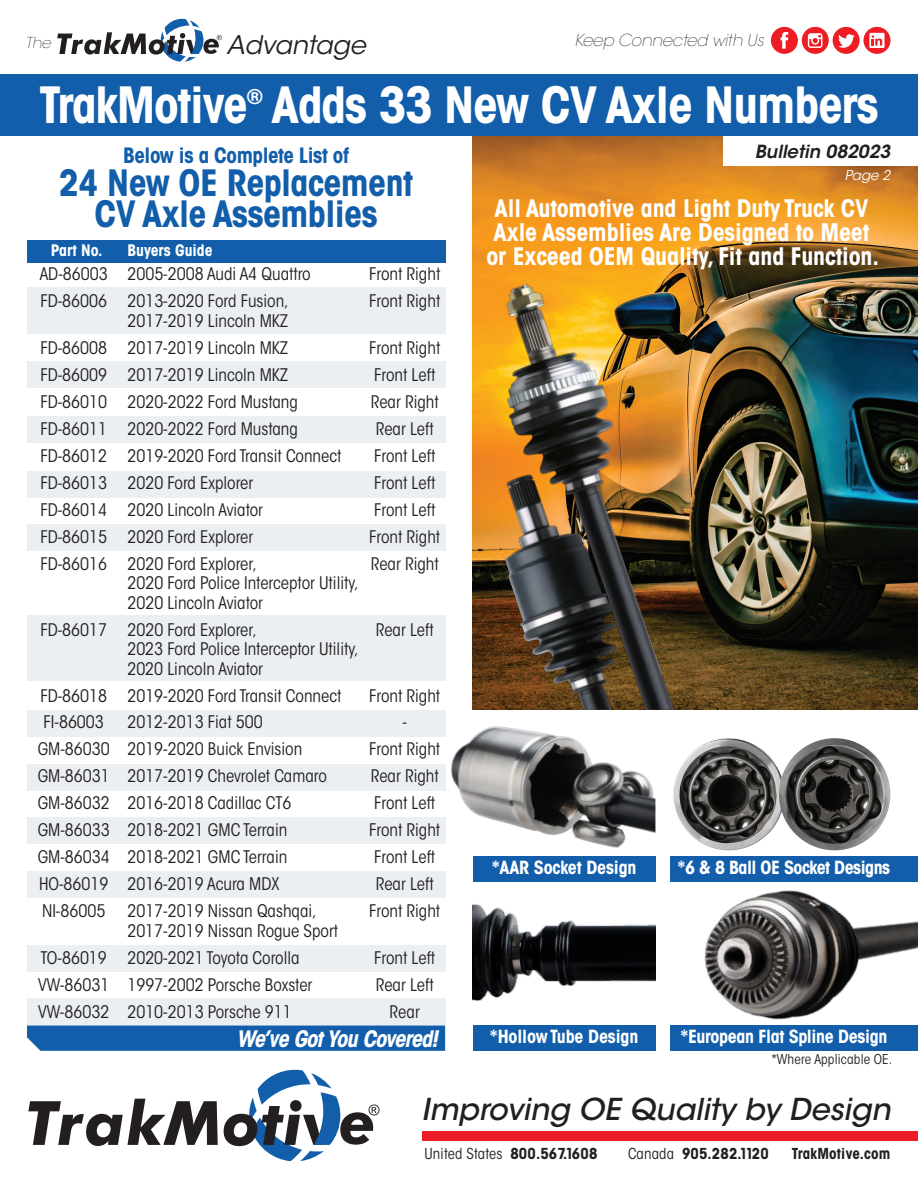
<style>
.page{position:relative;width:918px;height:1188px;background:#fff}
.page>*{position:absolute;margin:0;border:0;box-sizing:border-box;transform-origin:0 0}
.t1{font:700 condensed 49.5px "ITC Avant Garde Std";letter-spacing:-.025em;color:#fff}
.t2{font:700 condensed 36px/31.5px "ITC Avant Garde Std";letter-spacing:-.015em;color:#125eaa;text-align:center}
.t3{font:italic 500 30px "ITC Avant Garde Std";color:#231f20}
.t4{font:italic 25.5px "ITC Avant Garde Std";color:#231f20}
.t5{font:700 condensed 24px/24px "ITC Avant Garde Std";letter-spacing:-.005em;color:#fff;text-align:center}
.t6{font:italic 700 condensed 22.5px "ITC Avant Garde Std";letter-spacing:-.04em;color:#fff}
.t7{font:700 condensed 21px "ITC Avant Garde Std";letter-spacing:-.02em;color:#125eaa}
.t8{font:700 condensed 20.1px "ITC Avant Garde Std";color:#fff}
.t9{font:700 condensed 18px "ITC Avant Garde Std";letter-spacing:-.02em;color:#fff}
.t10{font:italic 600 18px "ITC Avant Garde Std";color:#231f20}
.t11{font:condensed 17.25px/27px "ITC Avant Garde Std";color:#231f20}
.t12{font:italic 200 16.5px "ITC Avant Garde Std";letter-spacing:-.01em;color:#231f20}
.t13{font:700 condensed 15.75px "ITC Avant Garde Std";color:#fff}
.t14{font:700 condensed 15px "ITC Avant Garde Std";letter-spacing:.015em;color:#231f20}
.t15{font:condensed 15px "ITC Avant Garde Std";letter-spacing:.015em;color:#231f20}
.t16{font:italic 200 15px "ITC Avant Garde Std";color:#231f20}
.t17{font:condensed 13.5px "ITC Avant Garde Std";letter-spacing:.015em;color:#231f20}
.t18{font:italic 13.5px "ITC Avant Garde Std";color:#fff}
.s1{font-weight:700}
.s2{font-weight:400}
</style>
<div class="page">
<img style="left:473px;top:136px;width:445px;height:574px">
<img style="left:473px;top:254px;width:257px;height:456px">
<img style="left:473px;top:447px;width:189px;height:263px">
<div style="left:0;top:74px;width:918px;height:62px;background:#125eaa"></div>
<svg style="left:57px;top:19px;width:165px;height:43px"></svg>
<svg style="left:771px;top:27px;width:120px;height:27px"></svg>
<div style="left:423px;top:1132px;width:495px;height:9px;background:#ee1d23"></div>
<svg style="left:28px;top:1099px;width:190px;height:47px"></svg>
<svg style="left:224px;top:1070px;width:156px;height:91px"></svg>
<svg style="left:27px;top:1025px;width:418px;height:26px;background:#1a63ac"></svg>
<div style="left:27px;top:240px;width:418px;height:23px;background:#125eaa"></div>
<div style="left:27px;top:361px;width:418px;height:27px;background:#ebeff2"></div>
<div style="left:27px;top:416px;width:418px;height:27px;background:#ebeff2"></div>
<div style="left:27px;top:471px;width:418px;height:26px;background:#ebeff2"></div>
<div style="left:27px;top:524px;width:418px;height:27px;background:#ebeff2"></div>
<div style="left:27px;top:710px;width:418px;height:26px;background:#ebeff2"></div>
<div style="left:27px;top:764px;width:418px;height:27px;background:#ebeff2"></div>
<div style="left:27px;top:818px;width:418px;height:26px;background:#ebeff2"></div>
<div style="left:27px;top:945px;width:418px;height:27px;background:#ebeff2"></div>
<div style="left:27px;top:999px;width:418px;height:26px;background:#ebeff2"></div>
<div style="left:27px;top:871px;width:418px;height:26px;background:#ebeff2"></div>
<div style="left:27px;top:287px;width:418px;height:46px;background:#ebeff2"></div>
<div style="left:27px;top:615px;width:418px;height:66px;background:#ebeff2"></div>
<div style="left:670px;top:856px;width:248px;height:25px;background:#125eaa"></div>
<div style="left:670px;top:1025px;width:248px;height:26px;background:#125eaa"></div>
<img style="left:673px;top:738px;width:112px;height:112px;border-radius:56px">
<img style="left:779px;top:738px;width:111px;height:112px;border-radius:56px">
<div style="left:473px;top:856px;width:182px;height:25px;background:#125eaa"></div>
<div style="left:473px;top:1025px;width:182px;height:26px;background:#125eaa"></div>
<img style="left:679px;top:799px;width:239px;height:221px">
<div style="left:723px;top:136px;width:195px;height:29px;background:#fff"></div>
<img style="left:445px;top:723px;width:210px;height:125px">
<img style="left:473px;top:904px;width:182px;height:97px">
<p class="t16" style="left:26px;top:34px;width:27px">The</p>
<h3 class="t4" style="left:226px;top:29px;width:141px">Advantage</h3>
<p class="t12" style="left:575px;top:31px;width:191px">Keep Connected with Us</p>
<h1 class="t1" style="left:39px;top:74px;width:210px">TrakMotive</h1>
<p class="t8" style="left:247px;top:84px;width:18px">®</p>
<h1 class="t1" style="left:272px;top:74px;width:609px">Adds 33 New CV Axle Numbers</h1>
<p class="t7" style="left:123px;top:142px;width:227px">Below is a Complete List of</p>
<h2 class="t2" style="left:59px;top:167px;width:356px">24 New OE Replacement<br>CV Axle Assemblies</h2>
<p class="t10" style="left:755px;top:140px;width:137px">Bulletin 082023</p>
<p class="t18" style="left:845px;top:167px;width:47px">Page 2</p>
<h3 class="t5" style="left:486px;top:196px;width:394px">All Automotive and Light Duty Truck CV<br>Axle Assemblies Are Designed to Meet or Exceed OEM Quality, Fit and Function.</h3>
<p class="t13" style="left:51px;top:240px;width:53px">Part No.</p>
<p class="t13" style="left:127px;top:240px;width:87px">Buyers Guide</p>
<p class="t11" style="left:40px;top:260px;width:273px">AD-86003 2005-2008 Audi A4 Quattro</p>
<p class="t11" style="left:369px;top:260px;width:73px">Front Right</p>
<p class="t11" style="left:40px;top:287px;width:250px">FD-86006 2013-2020 Ford Fusion,</p>
<p class="t11" style="left:369px;top:287px;width:73px">Front Right</p>
<p class="t11" style="left:40px;top:307px;width:249px;text-align:right">2017-2019 Lincoln MKZ<br>FD-86008 2017-2019 Lincoln MKZ</p>
<p class="t11" style="left:369px;top:334px;width:73px">Front Right</p>
<p class="t11" style="left:40px;top:361px;width:249px">FD-86009 2017-2019 Lincoln MKZ</p>
<p class="t11" style="left:374px;top:361px;width:63px">Front Left</p>
<p class="t11" style="left:40px;top:388px;width:259px">FD-86010 2020-2022 Ford Mustang</p>
<p class="t11" style="left:371px;top:388px;width:69px">Rear Right</p>
<p class="t11" style="left:40px;top:415px;width:259px">FD-86011 2020-2022 Ford Mustang</p>
<p class="t11" style="left:376px;top:415px;width:60px">Rear Left</p>
<p class="t11" style="left:40px;top:442px;width:303px">FD-86012 2019-2020 Ford Transit Connect</p>
<p class="t11" style="left:374px;top:442px;width:63px">Front Left</p>
<p class="t11" style="left:40px;top:469px;width:214px">FD-86013 2020 Ford Explorer</p>
<p class="t11" style="left:374px;top:469px;width:63px">Front Left</p>
<p class="t11" style="left:40px;top:496px;width:224px">FD-86014 2020 Lincoln Aviator</p>
<p class="t11" style="left:374px;top:496px;width:63px">Front Left</p>
<p class="t11" style="left:40px;top:523px;width:214px">FD-86015 2020 Ford Explorer</p>
<p class="t11" style="left:369px;top:523px;width:73px">Front Right</p>
<p class="t11" style="left:40px;top:550px;width:218px">FD-86016 2020 Ford Explorer,</p>
<p class="t11" style="left:371px;top:550px;width:69px">Rear Right</p>
<p class="t11" style="left:127px;top:573px;width:233px;line-height:19.5px">2020 Ford Police Interceptor Utility,<br>2020 Lincoln Aviator</p>
<p class="t11" style="left:40px;top:616px;width:218px">FD-86017 2020 Ford Explorer,</p>
<p class="t11" style="left:376px;top:616px;width:60px">Rear Left</p>
<p class="t11" style="left:127px;top:639px;width:233px;line-height:19.5px">2023 Ford Police Interceptor Utility,<br>2020 Lincoln Aviator</p>
<p class="t11" style="left:40px;top:682px;width:303px">FD-86018 2019-2020 Ford Transit Connect</p>
<p class="t11" style="left:369px;top:682px;width:73px">Front Right</p>
<p class="t11" style="left:44px;top:709px;width:62px">FI-86003</p>
<p class="t11" style="left:127px;top:709px;width:137px">2012-2013 Fiat 500</p>
<p class="t11" style="left:402px;top:709px;width:6px">-</p>
<p class="t11" style="left:38px;top:736px;width:266px">GM-86030 2019-2020 Buick Envision</p>
<p class="t11" style="left:369px;top:736px;width:73px">Front Right</p>
<p class="t11" style="left:38px;top:763px;width:291px">GM-86031 2017-2019 Chevrolet Camaro</p>
<p class="t11" style="left:371px;top:763px;width:69px">Rear Right</p>
<p class="t11" style="left:38px;top:790px;width:255px">GM-86032 2016-2018 Cadillac CT6</p>
<p class="t11" style="left:374px;top:790px;width:63px">Front Left</p>
<p class="t11" style="left:38px;top:817px;width:251px">GM-86033 2018-2021 GMC Terrain</p>
<p class="t11" style="left:369px;top:817px;width:73px">Front Right</p>
<p class="t11" style="left:38px;top:844px;width:251px">GM-86034 2018-2021 GMC Terrain</p>
<p class="t11" style="left:374px;top:844px;width:63px">Front Left</p>
<p class="t11" style="left:39px;top:871px;width:242px">HO-86019 2016-2019 Acura MDX</p>
<p class="t11" style="left:376px;top:871px;width:60px">Rear Left</p>
<p class="t11" style="left:42px;top:898px;width:65px">NI-86005</p>
<p class="t11" style="left:127px;top:898px;width:191px">2017-2019 Nissan Qashqai,</p>
<p class="t11" style="left:369px;top:898px;width:73px">Front Right</p>
<p class="t11" style="left:41px;top:917px;width:299px;text-indent:87px">2017-2019 Nissan Rogue Sport<br>TO-86019 2020-2021 Toyota Corolla</p>
<p class="t11" style="left:374px;top:944px;width:63px">Front Left</p>
<p class="t11" style="left:38px;top:971px;width:276px">VW-86031 1997-2002 Porsche Boxster</p>
<p class="t11" style="left:376px;top:971px;width:60px">Rear Left</p>
<p class="t11" style="left:38px;top:998px;width:255px">VW-86032 2010-2013 Porsche 911</p>
<p class="t11" style="left:390px;top:998px;width:32px">Rear</p>
<h3 class="t6" style="left:236px;top:1024px;width:203px">We’ve Got You Covered!</h3>
<p class="t9" style="left:492px;top:856px;width:146px">*AAR Socket Design</p>
<p class="t9" style="left:678px;top:856px;width:214px">*6 &amp; 8 Ball OE Socket Designs</p>
<p class="t9" style="left:490px;top:1025px;width:150px">*Hollow Tube Design</p>
<p class="t9" style="left:680px;top:1025px;width:209px">*European Flat Spline Design</p>
<p class="t17" style="left:772px;top:1051px;width:122px">*Where Applicable OE.</p>
<h3 class="t3" style="left:422px;top:1091px;width:470px">Improving OE Quality by Design</h3>
<p class="t15" style="left:424px;top:1145px;width:174px">United States <span class="s1">800.567.1608</span></p>
<p class="t14" style="left:628px;top:1144px;width:142px"><span class="s2">Canada</span> 905.282.1120</p>
<p class="t14" style="left:792px;top:1144px;width:100px">TrakMotive.com</p>
</div>
